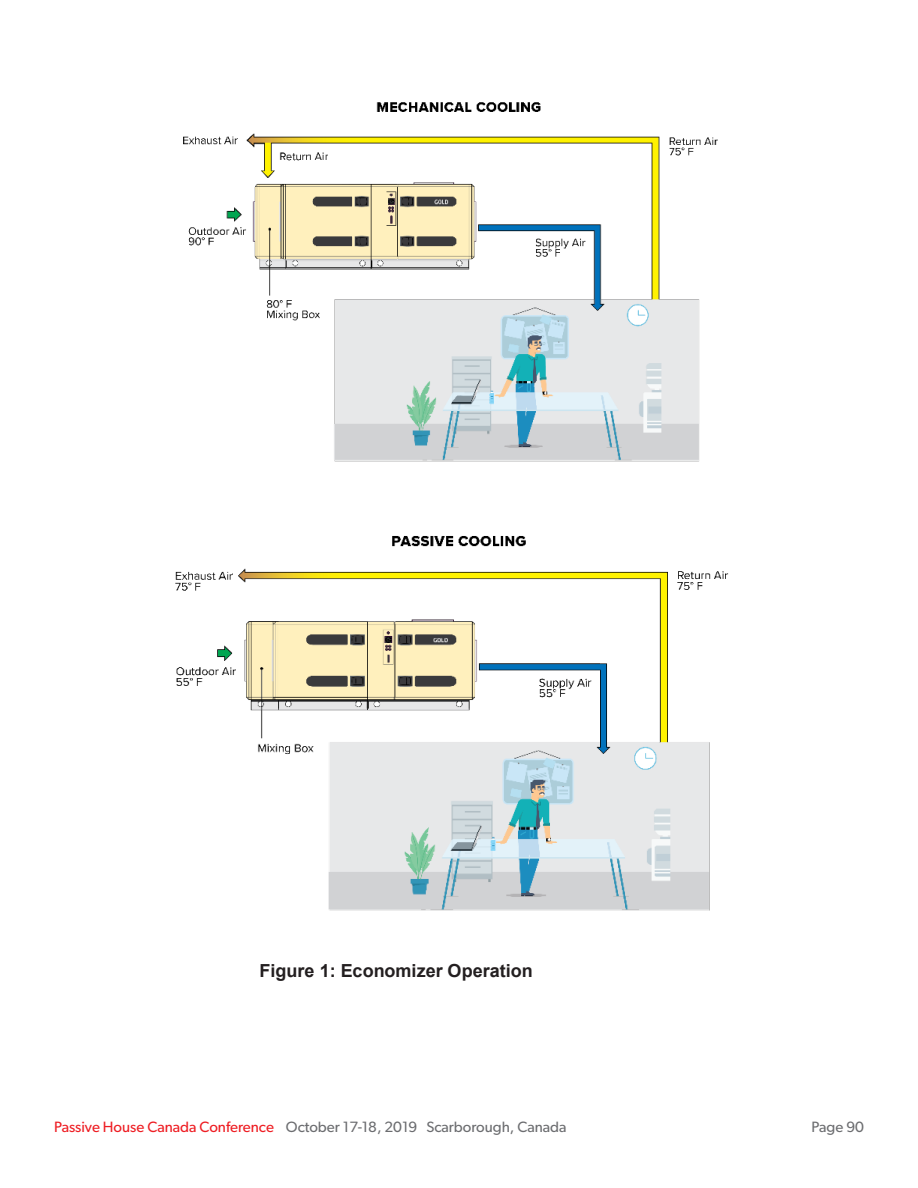
<style>
.page{position:relative;width:918px;height:1188px;background:#fff}
.page>*{position:absolute;margin:0;border:0;box-sizing:border-box;transform-origin:0 0}
.t1{font:700 18px "Arial";color:#231f20}
.t2{font:15px "Trebuchet MS";letter-spacing:.005em;color:#6d6e71}
.t3{font:15px "Gibson";color:#6c6d70}
.t4{font:15px "Gibson";color:#ee1d23}
.s1{font-family:"Tahoma";color:#6d6e71}
.s2{color:#ed1d24}
</style>
<div class="page">
<img style="left:183px;top:102px;width:535px;height:360px">
<img style="left:175px;top:536px;width:554px;height:375px">
<p class="t1" style="left:260px;top:958px;width:275px">Figure 1: Economizer Operation</p>
<p class="t3" style="left:286px;top:1118px;width:282px">October 17-1 , 019 Scarborough, Canada</p>
<p class="t3" style="left:811px;top:1118px;width:55px"><span class="s1">P</span>Page 90<span class="s1">89</span></p>
<p class="t2" style="left:54px;top:1118px;width:509px"><span class="s2">Passive House Canada Conference</span> October 17-18, 2019 Scarborough, Canada</p>
<p class="t4" style="left:85px;top:1118px;width:30px">ve H</p>
</div>
